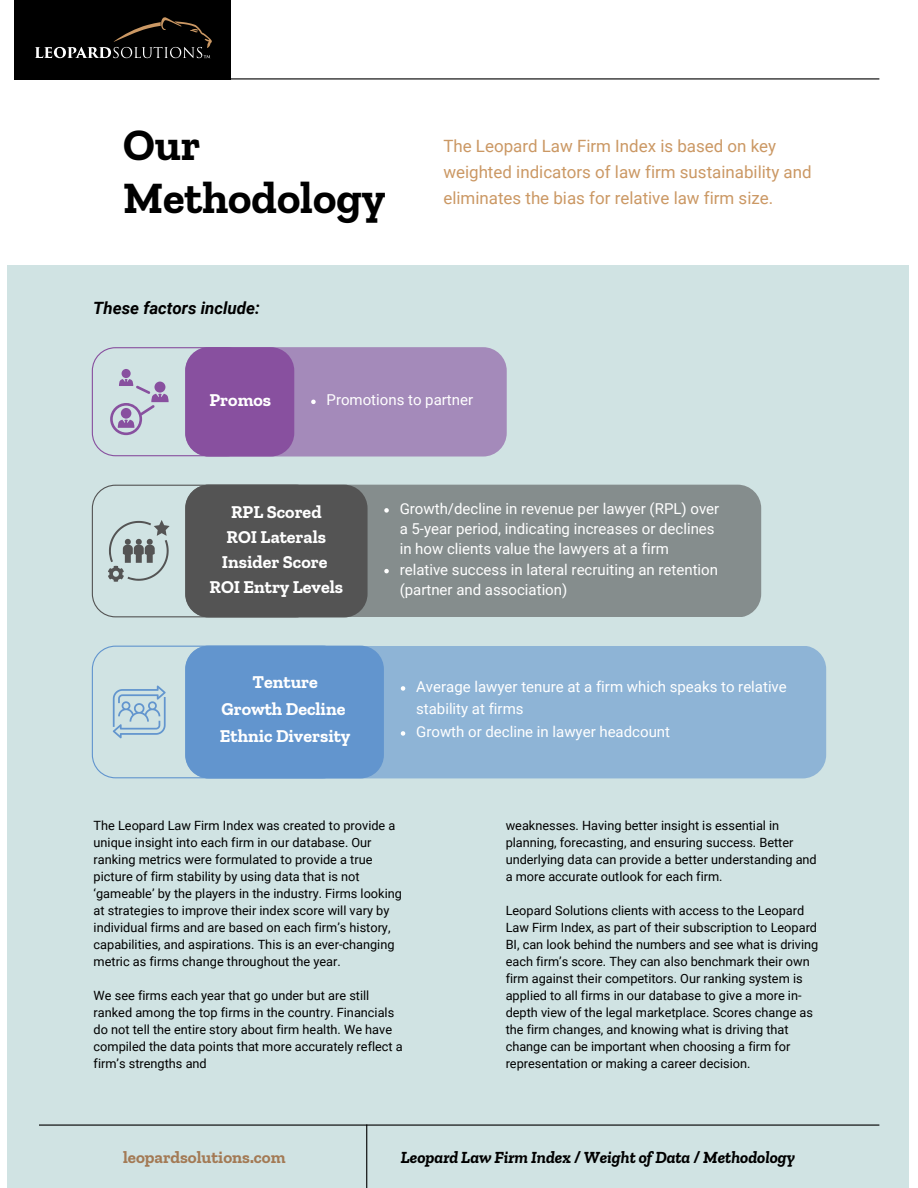
<style>
.page{position:relative;width:918px;height:1188px;background:#fff}
.page>*{position:absolute;margin:0;border:0;box-sizing:border-box;transform-origin:0 0}
.t1{font:700 44.55px/52.8px "Zilla Slab";color:#000}
.t2{font:700 18px/24.8px "Zilla Slab";color:#fff;text-align:center}
.t3{font:16.95px/25.8px "Roboto";color:#cb9864}
.t4{font:italic 700 16.95px "Zilla Slab";color:#000}
.t5{font:700 16.95px "Zilla Slab";color:#a37a55}
.t6{font:italic 700 16.95px "Roboto";color:#000}
.t7{font:15px/20.2px "Roboto";color:#fff}
.t8{font:12.75px/17px "Roboto";color:#000}
</style>
<div class="page">
<div style="left:8px;top:265px;width:901px;height:923px;background:#d0e3e3"></div>
<div style="left:185px;top:347px;width:322px;height:110px;background:#a48aba;border-radius:24px"></div>
<div style="left:185px;top:347px;width:109px;height:110px;background:#88509f;border-radius:24px"></div>
<div style="left:185px;top:485px;width:576px;height:132px;background:#858d8d;border-radius:24px"></div>
<div style="left:185px;top:646px;width:641px;height:132px;background:#8eb4d6;border-radius:24px"></div>
<hr style="left:39px;top:78px;width:840px;height:1px;background:#000">
<div style="left:15px;top:0;width:216px;height:79px;background:#000"></div>
<svg style="left:35px;top:17px;width:177px;height:41px"></svg>
<div style="left:185px;top:485px;width:183px;height:132px;background:#545454;border-radius:24px"></div>
<svg style="left:92px;top:485px;width:112px;height:132px"></svg>
<svg style="left:92px;top:646px;width:291px;height:132px"></svg>
<svg style="left:92px;top:347px;width:158px;height:109px"></svg>
<svg style="left:311px;top:400px;width:5px;height:4px"></svg>
<svg style="left:384px;top:508px;width:5px;height:5px"></svg>
<svg style="left:384px;top:569px;width:5px;height:4px"></svg>
<svg style="left:401px;top:686px;width:4px;height:5px"></svg>
<svg style="left:401px;top:731px;width:4px;height:5px"></svg>
<hr style="left:39px;top:1125px;width:840px;height:1px;background:#000">
<hr style="left:366px;top:1125px;width:1px;height:63px;background:#000">
<h1 class="t1" style="left:123px;top:119px;width:264px">Our<br>Methodology</h1>
<h3 class="t3" style="left:443px;top:133px;width:370px">The Leopard Law Firm Index is based on key weighted indicators of law firm sustainability and eliminates the bias for relative law firm size.</h3>
<h3 class="t6" style="left:93px;top:298px;width:168px">These factors include:</h3>
<h2 class="t2" style="left:210px;top:388px;width:63px">Promos</h2>
<p class="t7" style="left:327px;top:390px;width:148px">Promotions to partner</p>
<h2 class="t2" style="left:210px;top:500px;width:135px">RPL Scored<br>ROI Laterals<br>Insider Score<br>ROI Entry Levels</h2>
<h2 class="t2" style="left:220px;top:669px;width:132px;line-height:27px">Tenture<br>Growth Decline<br>Ethnic Diversity</h2>
<p class="t7" style="left:400px;top:499px;width:321px">Growth/decline in revenue per lawyer (RPL) over a 5-year period, indicating increases or declines in how clients value the lawyers at a firm relative success in lateral recruiting an retention (partner and association)</p>
<p class="t7" style="left:416px;top:675px;width:372px;line-height:22.5px">Average lawyer tenure at a firm which speaks to relative stability at firms<br>Growth or decline in lawyer headcount</p>
<p class="t8" style="left:94px;top:818px;width:310px">The Leopard Law Firm Index was created to provide a unique insight into each firm in our database. Our ranking metrics were formulated to provide a true picture of firm stability by using data that is not ‘gameable’ by the players in the industry. Firms looking at strategies to improve their index score will vary by individual firms and are based on each firm’s history, capabilities, and aspirations. This is an ever-changing metric as firms change throughout the year.</p>
<p class="t8" style="left:94px;top:988px;width:311px">We see firms each year that go under but are still ranked among the top firms in the country. Financials do not tell the entire story about firm health. We have compiled the data points that more accurately reflect a firm’s strengths and</p>
<p class="t8" style="left:506px;top:818px;width:313px">weaknesses. Having better insight is essential in planning, forecasting, and ensuring success. Better underlying data can provide a better understanding and a more accurate outlook for each firm.</p>
<p class="t8" style="left:506px;top:903px;width:314px">Leopard Solutions clients with access to the Leopard Law Firm Index, as part of their subscription to Leopard BI, can look behind the numbers and see what is driving each firm’s score. They can also benchmark their own firm against their competitors. Our ranking system is applied to all firms in our database to give a more in&shy;depth view of the legal marketplace. Scores change as the firm changes, and knowing what is driving that change can be important when choosing a firm for representation or making a career decision.</p>
<h3 class="t5" style="left:123px;top:1147px;width:164px">leopardsolutions.com</h3>
<h3 class="t4" style="left:401px;top:1147px;width:396px">Leopard Law Firm Index / Weight of Data / Methodology</h3>
</div>
